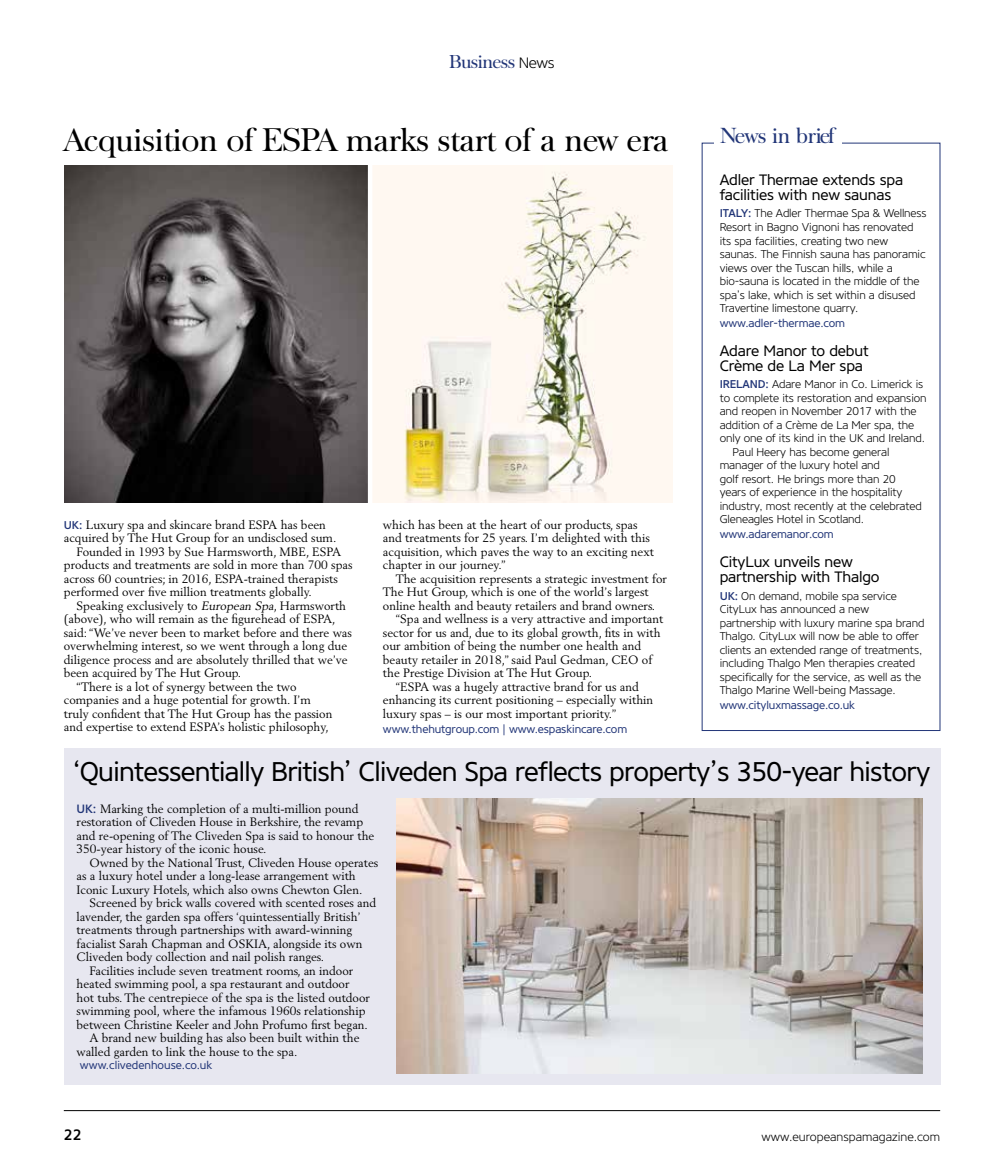
<style>
.page{position:relative;width:1004px;height:1170px;background:#fff}
.page>*{position:absolute;margin:0;border:0;box-sizing:border-box;transform-origin:0 0}
.t1{font:31.5px "Baskerville Serial";letter-spacing:-.01em;color:#000}
.t2{font:27px "Core Sans N45";letter-spacing:-.025em;color:#000}
.t3{font:21px "Baskerville Serial";letter-spacing:-.025em;color:#223678}
.t4{font:18px "Baskerville Serial";letter-spacing:-.03em;color:#223678}
.t5{font:15px/15px "Core Sans N45";letter-spacing:-.01em;color:#000}
.t6{font:500 15px "Core Sans N55";color:#000}
.t7{font:12px/13.5px "Berling";color:#000}
.t8{font:300 12px "Core Sans N35";color:#000}
.t9{font:300 11.25px/13.5px "Core Sans N35";letter-spacing:-.01em;color:#000}
.t10{font:11.25px "Core Sans N45";letter-spacing:-.01em;color:#223678}
.s1{font-family:"Core Sans N35";font-weight:300;font-size:15px;color:#000}
.s2{font-family:"Core Sans N55";font-weight:500;font-size:11.25px;color:#223678}
.s3{font-style:italic}
.s4{font-family:"Core Sans N55";font-weight:500;color:#223678}
</style>
<div class="page">
<hr style="left:64px;top:1110px;width:876px;height:1px;background:#000">
<img style="left:373px;top:165px;width:299px;height:337px">
<img style="left:64px;top:165px;width:304px;height:337px">
<div style="left:64px;top:748px;width:876px;height:336px;background:#e7e7f0"></div>
<img style="left:396px;top:798px;width:526px;height:275px">
<h3 class="t4" style="left:449px;top:51px;width:107px">Business <span class="s1">News</span></h3>
<h1 class="t1" style="left:64px;top:120px;width:606px">Acquisition of ESPA marks start of a new era</h1>
<p class="t7" style="left:64px;top:517px;width:263px"><span class="s2">UK:</span> Luxury spa and skincare brand ESPA has been</p>
<p class="t7" style="left:64px;top:531px;width:274px">acquired by The Hut Group for an undisclosed sum.</p>
<p class="t7" style="left:77px;top:544px;width:266px">Founded in 1993 by Sue Harmsworth, MBE, ESPA</p>
<p class="t7" style="left:64px;top:558px;width:290px">products and treatments are sold in more than 700 spas</p>
<p class="t7" style="left:64px;top:571px;width:275px">across 60 countries; in 2016, ESPA-trained therapists</p>
<p class="t7" style="left:64px;top:585px;width:249px">performed over five million treatments globally.</p>
<p class="t7" style="left:77px;top:598px;width:271px">Speaking exclusively to <span class="s3">European Spa</span>, Harmsworth</p>
<p class="t7" style="left:64px;top:612px;width:273px">(above), who will remain as the figurehead of ESPA,</p>
<p class="t7" style="left:64px;top:625px;width:289px">said: “We’ve never been to market before and there was</p>
<p class="t7" style="left:64px;top:639px;width:285px">overwhelming interest, so we went through a long due</p>
<p class="t7" style="left:64px;top:652px;width:285px">diligence process and are absolutely thrilled that we’ve</p>
<p class="t7" style="left:64px;top:666px;width:179px">been acquired by The Hut Group.</p>
<p class="t7" style="left:77px;top:679px;width:221px">“There is a lot of synergy between the two</p>
<p class="t7" style="left:64px;top:693px;width:249px">companies and a huge potential for growth. I’m</p>
<p class="t7" style="left:64px;top:706px;width:270px">truly confident that The Hut Group has the passion</p>
<p class="t7" style="left:64px;top:720px;width:266px">and expertise to extend ESPA’s holistic philosophy,</p>
<p class="t7" style="left:383px;top:517px;width:273px">which has been at the heart of our products, spas and treatments for 25 years. I’m delighted with this acquisition, which paves the way to an exciting next chapter in our journey.”</p>
<p class="t7" style="left:395px;top:571px;width:273px">The acquisition represents a strategic investment for</p>
<p class="t7" style="left:383px;top:585px;width:267px">The Hut Group, which is one of the world’s largest</p>
<p class="t7" style="left:383px;top:598px;width:274px">online health and beauty retailers and brand owners.</p>
<p class="t7" style="left:395px;top:612px;width:269px">“Spa and wellness is a very attractive and important</p>
<p class="t7" style="left:383px;top:625px;width:279px">sector for us and, due to its global growth, fits in with</p>
<p class="t7" style="left:383px;top:639px;width:260px">our ambition of being the number one health and</p>
<p class="t7" style="left:383px;top:652px;width:271px">beauty retailer in 2018,” said Paul Gedman, CEO of</p>
<p class="t7" style="left:383px;top:666px;width:211px">the Prestige Division at The Hut Group.</p>
<p class="t7" style="left:395px;top:679px;width:245px">“ESPA was a hugely attractive brand for us and</p>
<p class="t7" style="left:383px;top:693px;width:272px">enhancing its current positioning – especially within</p>
<p class="t7" style="left:383px;top:706px;width:235px">luxury spas – is our most important priority.”</p>
<p class="t10" style="left:383px;top:721px;width:246px">www.thehutgroup.com | www.espaskincare.com</p>
<h3 class="t3" style="left:720px;top:123px;width:116px">News in brief</h3>
<p class="t5" style="left:719px;top:172px;width:185px">Adler Thermae extends spa facilities with new saunas</p>
<p class="t9" style="left:719px;top:207px;width:208px"><span class="s4">ITALY:</span> The Adler Thermae Spa &amp; Wellness Resort in Bagno Vignoni has renovated its spa facilities, creating two new saunas. The Finnish sauna has panoramic views over the Tuscan hills, while a bio-sauna is located in the middle of the spa’s lake, which is set within a disused Travertine limestone quarry.</p>
<p class="t10" style="left:719px;top:316px;width:127px">www.adler-thermae.com</p>
<p class="t5" style="left:719px;top:343px;width:150px">Adare Manor to debut<br>Crème de La Mer spa</p>
<p class="t9" style="left:719px;top:377px;width:205px"><span class="s4">IRELAND:</span> Adare Manor in Co. Limerick is</p>
<p class="t9" style="left:719px;top:391px;width:208px">to complete its restoration and expansion</p>
<p class="t9" style="left:719px;top:404px;width:198px">and reopen in November 2017 with the</p>
<p class="t9" style="left:719px;top:418px;width:196px">addition of a Crème de La Mer spa, the</p>
<p class="t9" style="left:719px;top:431px;width:207px">only one of its kind in the UK and Ireland.</p>
<p class="t9" style="left:732px;top:445px;width:158px">Paul Heery has become general</p>
<p class="t9" style="left:719px;top:458px;width:162px">manager of the luxury hotel and</p>
<p class="t9" style="left:719px;top:472px;width:177px">golf resort. He brings more than 20</p>
<p class="t9" style="left:719px;top:485px;width:184px">years of experience in the hospitality</p>
<p class="t9" style="left:719px;top:499px;width:204px">industry, most recently at the celebrated</p>
<p class="t9" style="left:719px;top:512px;width:146px">Gleneagles Hotel in Scotland.</p>
<p class="t10" style="left:719px;top:527px;width:115px">www.adaremanor.com</p>
<p class="t5" style="left:719px;top:554px;width:161px">CityLux unveils new partnership with Thalgo</p>
<p class="t9" style="left:719px;top:589px;width:206px"><span class="s4">UK:</span> On demand, mobile spa service CityLux has announced a new partnership with luxury marine spa brand Thalgo. CityLux will now be able to offer clients an extended range of treatments, including Thalgo Men therapies created specifically for the service, as well as the Thalgo Marine Well-being Massage.</p>
<p class="t10" style="left:719px;top:698px;width:137px">www.cityluxmassage.co.uk</p>
<h2 class="t2" style="left:73px;top:754px;width:859px">‘Quintessentially British’ Cliveden Spa reflects property’s 350-year history</h2>
<p class="t7" style="left:77px;top:801px;width:299px"><span class="s4">UK:</span> Marking the completion of a multi-million pound restoration of Cliveden House in Berkshire, the revamp and re-opening of The Cliveden Spa is said to honour the 350-year history of the iconic house.</p>
<p class="t7" style="left:77px;top:855px;width:303px;text-indent:13px">Owned by the National Trust, Cliveden House operates as a luxury hotel under a long-lease arrangement with<br>Iconic Luxury Hotels, which also owns Chewton Glen.</p>
<p class="t7" style="left:89px;top:895px;width:288px">Screened by brick walls covered with scented roses and</p>
<p class="t7" style="left:77px;top:909px;width:286px">lavender, the garden spa offers ‘quintessentially British’</p>
<p class="t7" style="left:77px;top:922px;width:277px">treatments through partnerships with award-winning</p>
<p class="t7" style="left:77px;top:936px;width:287px">facialist Sarah Chapman and OSKIA, alongside its own</p>
<p class="t7" style="left:77px;top:949px;width:249px">Cliveden body collection and nail polish ranges.</p>
<p class="t7" style="left:89px;top:963px;width:265px">Facilities include seven treatment rooms, an indoor</p>
<p class="t7" style="left:77px;top:976px;width:274px">heated swimming pool, a spa restaurant and outdoor</p>
<p class="t7" style="left:77px;top:990px;width:295px">hot tubs. The centrepiece of the spa is the listed outdoor</p>
<p class="t7" style="left:77px;top:1003px;width:290px">swimming pool, where the infamous 1960s relationship</p>
<p class="t7" style="left:77px;top:1017px;width:293px">between Christine Keeler and John Profumo first began.</p>
<p class="t7" style="left:89px;top:1030px;width:272px">A brand new building has also been built within the</p>
<p class="t7" style="left:77px;top:1044px;width:222px">walled garden to link the house to the spa.</p>
<p class="t10" style="left:80px;top:1057px;width:134px">www.clivedenhouse.co.uk</p>
<p class="t6" style="left:64px;top:1124px;width:19px">22</p>
<p class="t8" style="left:761px;top:1128px;width:180px">www.europeanspamagazine.com</p>
</div>
